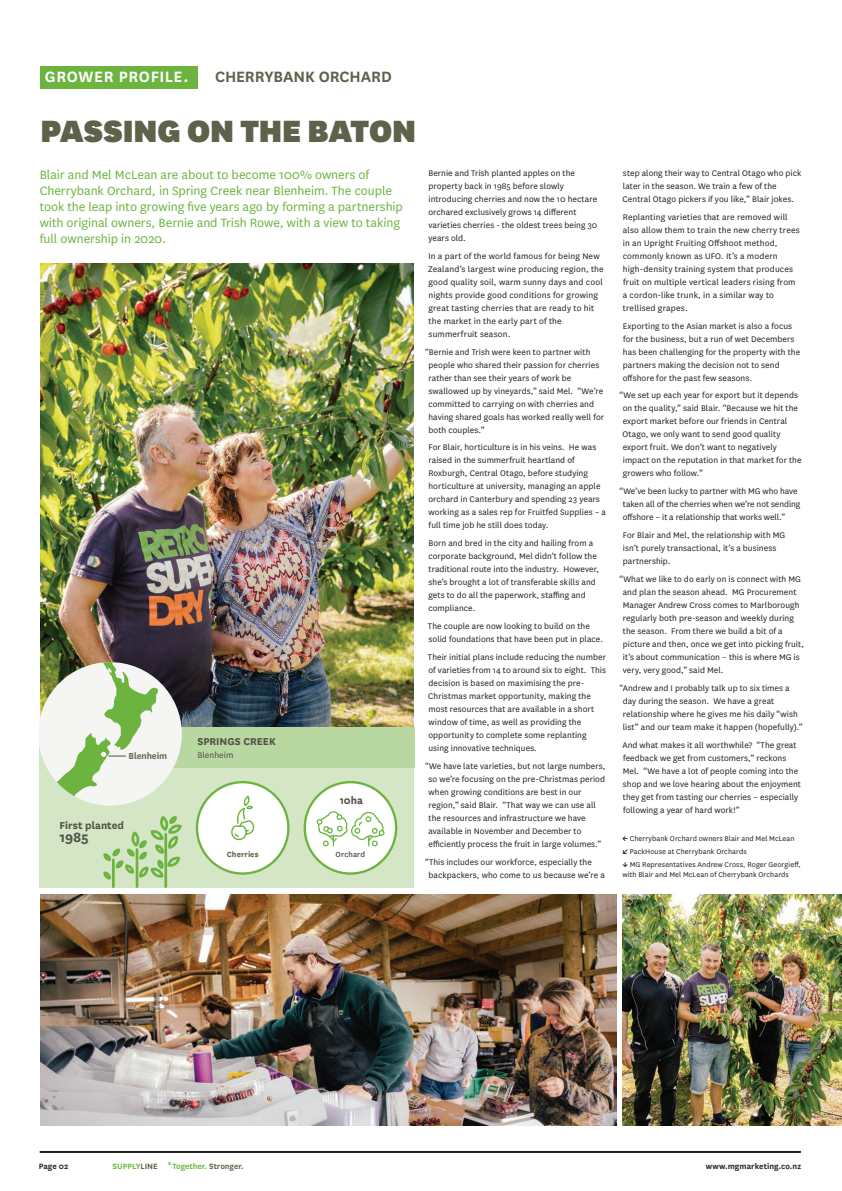
<style>
.page{position:relative;width:842px;height:1191px;background:#fff}
.page>*{position:absolute;margin:0;border:0;box-sizing:border-box;transform-origin:0 0}
.t1{font:900 36px "National";letter-spacing:-.005em;color:#60614b}
.t2{font:600 17.5px "National";letter-spacing:-.005em;color:#60614b}
.t3{font:600 17.5px "National";letter-spacing:.03em;color:#fff}
.t4{font:700 15.7px "National";color:#525248}
.t5{font:14px/16px "National";letter-spacing:-.005em;color:#6cb43f}
.t6{font:700 11.8px "National";color:#525248}
.t7{font:700 11.7px "National";color:#525248}
.t8{font:600 10.1px "National";letter-spacing:-.01em;color:#60614b}
.t9{font:9.6px "National";letter-spacing:.005em;color:#525248}
.t10{font:9.5px/13px "National";letter-spacing:.005em;color:#231f20}
.t11{font:600 9px "National";color:#6cb43f}
.t12{font:600 9px "National";letter-spacing:.01em;color:#231f20}
.t13{font:700 8.7px "National";letter-spacing:.01em;color:#60614b}
.t14{font:500 8.6px "National";letter-spacing:.01em;color:#525248}
.t15{font:8.1px/13px "National";letter-spacing:.01em;color:#231f20}
.t16{font:700 4px "Futura";color:#6cb43f}
.s1{font-weight:600}
.s2{color:#60614b}
</style>
<div class="page">
<img style="left:41px;top:263px;width:373px;height:464px">
<div style="left:40px;top:734px;width:374px;height:154px;background:#d5e6c7"></div>
<div style="left:165px;top:727px;width:249px;height:40px;background:#b9d7a0"></div>
<div style="left:40px;top:66px;width:157px;height:23px;background:#6cb43f"></div>
<div style="left:38px;top:662px;width:144px;height:143px;background:#f5f5f3;border-radius:50%"></div>
<svg style="left:39px;top:662px;width:120px;height:143px"></svg>
<div style="left:305px;top:782px;width:91px;height:91px;background:#fff;border-radius:50%"></div>
<div style="left:304px;top:781px;width:93px;height:93px;border:2px solid #6cb43f;border-radius:50%"></div>
<svg style="left:317px;top:811px;width:67px;height:35px"></svg>
<div style="left:197px;top:782px;width:91px;height:91px;background:#fff;border-radius:50%"></div>
<div style="left:196px;top:781px;width:93px;height:93px;border:2px solid #6cb43f;border-radius:50%"></div>
<svg style="left:231px;top:795px;width:24px;height:45px"></svg>
<img style="left:622px;top:894px;width:220px;height:231px">
<svg style="left:103px;top:816px;width:79px;height:72px"></svg>
<img style="left:40px;top:894px;width:577px;height:231px">
<hr style="left:40px;top:1151px;width:761px;height:2px;background:#231f20">
<h2 class="t3" style="left:45px;top:65px;width:145px">GROWER PROFILE.</h2>
<h2 class="t2" style="left:215px;top:65px;width:178px">CHERRYBANK ORCHARD</h2>
<h1 class="t1" style="left:40px;top:105px;width:377px">PASSING ON THE BATON</h1>
<p class="t5" style="left:40px;top:166px;width:365px">Blair and Mel McLean are about to become 100% owners of Cherrybank Orchard, in Spring Creek near Blenheim. The couple took the leap into growing five years ago by forming a partnership with original owners, Bernie and Trish Rowe, with a view to taking full ownership in 2020.</p>
<p class="t10" style="left:622px;top:166px;width:180px">step along their way to Central Otago who pick later in the season. We train a few of the<br>Central Otago pickers if you like,” Blair jokes.</p>
<p class="t10" style="left:428px;top:166px;width:170px">Bernie and Trish planted apples on the property back in 1985 before slowly introducing cherries and now the 10 hectare orchared exclusively grows 14 different varieties cherries - the oldest trees being 30 years old.</p>
<p class="t10" style="left:428px;top:249px;width:177px">In a part of the world famous for being New Zealand’s largest wine producing region, the good quality soil, warm sunny days and cool nights provide good conditions for growing great tasting cherries that are ready to hit the market in the early part of the summerfruit season.</p>
<p class="t10" style="left:428px;top:345px;width:177px;text-indent:-3px">“Bernie and Trish were keen to partner with people who shared their passion for cherries rather than see their years of work be swallowed up by vineyards,” said Mel. “We’re committed to carrying on with cherries and having shared goals has worked really well for both couples.”</p>
<p class="t10" style="left:428px;top:440px;width:179px">For Blair, horticulture is in his veins. He was raised in the summerfruit heartland of Roxburgh, Central Otago, before studying horticulture at university, managing an apple orchard in Canterbury and spending 23 years working as a sales rep for Fruitfed Supplies – a full time job he still does today.</p>
<p class="t10" style="left:428px;top:536px;width:172px">Born and bred in the city and hailing from a corporate background, Mel didn’t follow the traditional route into the industry. However, she’s brought a lot of transferable skills and gets to do all the paperwork, staffing and compliance.</p>
<p class="t10" style="left:428px;top:619px;width:177px">The couple are now looking to build on the solid foundations that have been put in place.</p>
<p class="t10" style="left:428px;top:650px;width:179px">Their initial plans include reducing the number of varieties from 14 to around six to eight. This decision is based on maximising the pre-Christmas market opportunity, making the most resources that are available in a short window of time, as well as providing the opportunity to complete some replanting using innovative techniques.</p>
<p class="t10" style="left:428px;top:759px;width:179px;text-indent:-3px">“We have late varieties, but not large numbers, so we’re focusing on the pre-Christmas period when growing conditions are best in our region,” said Blair. “That way we can use all the resources and infrastructure we have available in November and December to efficiently process the fruit in large volumes.”</p>
<p class="t10" style="left:428px;top:854px;width:178px;text-indent:-3px">“This includes our workforce, especially the backpackers, who come to us because we’re a</p>
<p class="t10" style="left:623px;top:210px;width:179px">Replanting varieties that are removed will also allow them to train the new cherry trees in an Upright Fruiting Offshoot method, commonly known as UFO. It’s a modern high-density training system that produces fruit on multiple vertical leaders rising from a cordon-like trunk, in a similar way to trellised grapes.</p>
<p class="t10" style="left:623px;top:319px;width:179px">Exporting to the Asian market is also a focus for the business, but a run of wet Decembers has been challenging for the property with the partners making the decision not to send offshore for the past few seasons.</p>
<p class="t10" style="left:622px;top:388px;width:180px;text-indent:-3px">“We set up each year for export but it depends on the quality,” said Blair. “Because we hit the export market before our friends in Central Otago, we only want to send good quality export fruit. We don’t want to negatively impact on the reputation in that market for the growers who follow.”</p>
<p class="t10" style="left:623px;top:484px;width:179px;text-indent:-3px">“We’ve been lucky to partner with MG who have taken all of the cherries when we’re not sending offshore – it a relationship that works well.”</p>
<p class="t10" style="left:623px;top:528px;width:164px">For Blair and Mel, the relationship with MG isn’t purely transactional, it’s a business partnership.</p>
<p class="t10" style="left:623px;top:572px;width:183px;text-indent:-3px">“What we like to do early on is connect with MG and plan the season ahead. MG Procurement Manager Andrew Cross comes to Marlborough regularly both pre-season and weekly during the season. From there we build a bit of a picture and then, once we get into picking fruit, it’s about communication – this is where MG is very, very good,” said Mel.</p>
<p class="t10" style="left:623px;top:681px;width:181px;text-indent:-3px">“Andrew and I probably talk up to six times a day during the season. We have a great relationship where he gives me his daily “wish list” and our team make it happen (hopefully).”</p>
<p class="t10" style="left:622px;top:737px;width:180px">And what makes it all worthwhile? “The great feedback we get from customers,” reckons Mel. “We have a lot of people coming into the shop and we love hearing about the enjoyment they get from tasting our cherries – especially following a year of hard work!”</p>
<p class="t7" style="left:197px;top:732px;width:80px">SPRINGS CREEK</p>
<p class="t9" style="left:197px;top:748px;width:37px">Blenheim</p>
<p class="t8" style="left:129px;top:748px;width:40px">Blenheim</p>
<p class="t6" style="left:340px;top:791px;width:25px">10ha</p>
<p class="t7" style="left:60px;top:817px;width:66px">First planted</p>
<h3 class="t4" style="left:60px;top:826px;width:31px">1985</h3>
<p class="t15" style="left:622px;top:831px;width:180px"><span class="s1">←</span> Cherrybank Orchard owners Blair and Mel McLean <span class="s1">↙</span> PackHouse at Cherrybank Orchards<br><span class="s1">↓</span> MG Representatives Andrew Cross, Roger Georgieff,</p>
<p class="t15" style="left:622px;top:867px;width:168px">with Blair and Mel McLean of Cherrybank Orchards</p>
<p class="t14" style="left:336px;top:848px;width:31px">Orchard</p>
<p class="t13" style="left:227px;top:848px;width:33px">Cherries</p>
<p class="t16" style="left:168px;top:1161px;width:5px">®</p>
<p class="t11" style="left:172px;top:1160px;width:73px">Together. <span class="s2">Stronger.</span></p>
<p class="t12" style="left:39px;top:1160px;width:31px">Page 02</p>
<p class="t11" style="left:113px;top:1160px;width:47px">SUPPLY<span class="s2">LINE</span></p>
<p class="t12" style="left:706px;top:1160px;width:97px">www.mgmarketing.co.nz</p>
</div>
